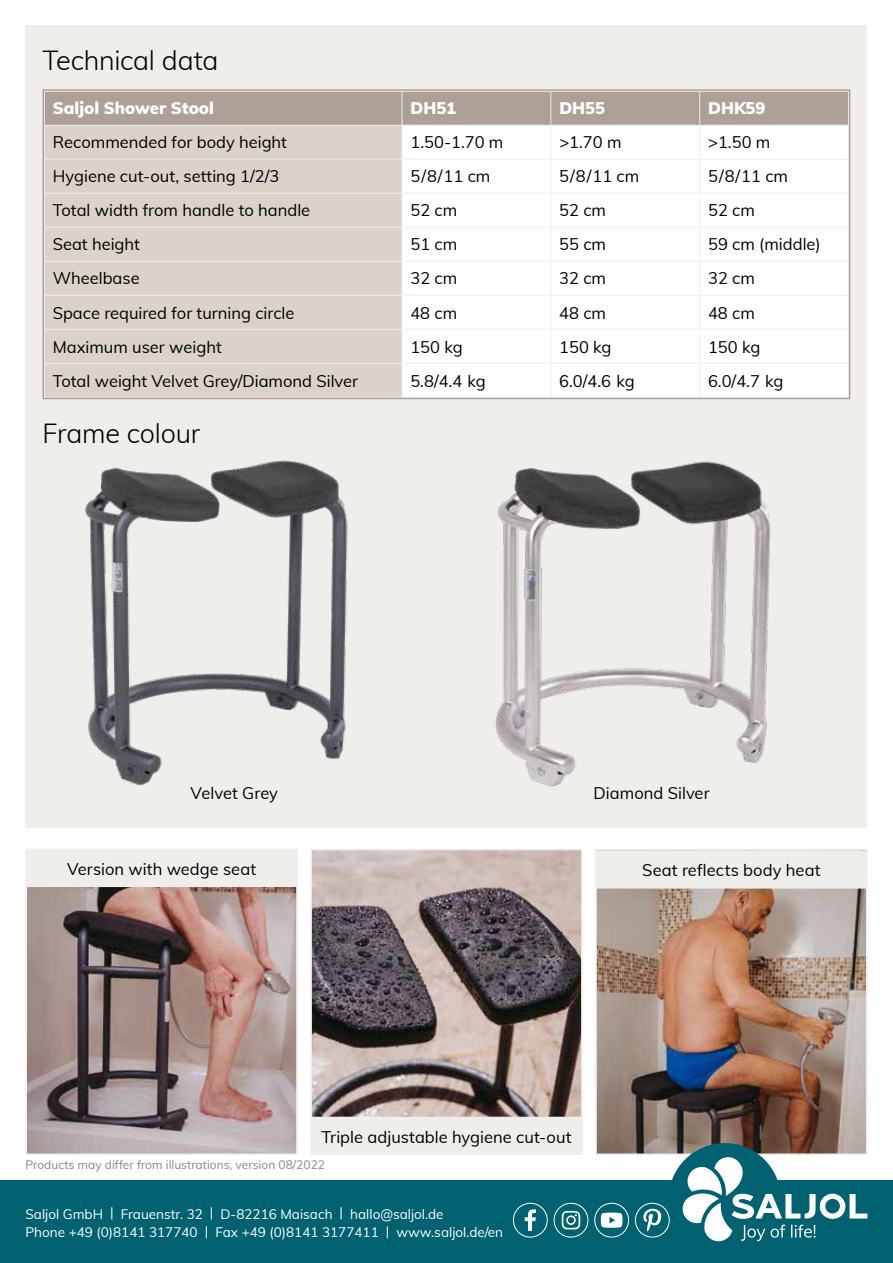
<style>
.page{position:relative;width:893px;height:1263px;background:#fff}
.page>*{position:absolute;margin:0;border:0;box-sizing:border-box;transform-origin:0 0}
.t1{font:300 27px "Muli";letter-spacing:-.01em;color:#000}
.t2{font:16.5px "Muli";color:#000}
.t3{font:900 16.5px "Muli";color:#fff}
.t4{font:13.5px/19px "Muli";color:#fff}
.t5{font:12px "Muli";color:#878787}
</style>
<div class="page">
<img style="left:313px;top:852px;width:267px;height:265px">
<div style="left:310px;top:849px;width:273px;height:306px;border:2px solid #f0eeeb"></div>
<div style="left:311px;top:1117px;width:271px;height:37px;background:#f0eeeb"></div>
<div style="left:310px;top:1117px;width:273px;height:38px;border:2px solid #f0eeeb"></div>
<img style="left:598px;top:888px;width:266px;height:264px">
<div style="left:595px;top:849px;width:272px;height:306px;border:2px solid #f0eeeb"></div>
<img style="left:29px;top:887px;width:266px;height:265px">
<div style="left:26px;top:849px;width:272px;height:306px;border:2px solid #f0eeeb"></div>
<div style="left:596px;top:851px;width:271px;height:37px;background:#f0eeeb"></div>
<div style="left:595px;top:850px;width:272px;height:38px;border:2px solid #f0eeeb"></div>
<div style="left:26px;top:849px;width:271px;height:37px;background:#f0eeeb"></div>
<div style="left:26px;top:849px;width:272px;height:38px;border:2px solid #f0eeeb"></div>
<div style="left:26px;top:26px;width:841px;height:801px;background:#f0eeeb"></div>
<div style="left:46px;top:92px;width:801px;height:33px;background:#aea097"></div>
<div style="left:46px;top:126px;width:356px;height:270px;background:#dad3c9"></div>
<div style="left:403px;top:126px;width:444px;height:270px;background:#fff"></div>
<hr style="left:402px;top:92px;width:1px;height:33px;background:#f0eeeb">
<hr style="left:550px;top:92px;width:1px;height:33px;background:#f0eeeb">
<hr style="left:699px;top:92px;width:1px;height:33px;background:#f0eeeb">
<hr style="left:550px;top:126px;width:1px;height:33px;background:#f0eeeb">
<hr style="left:699px;top:126px;width:1px;height:33px;background:#f0eeeb">
<hr style="left:44px;top:159px;width:358px;height:1px;background:#f0eeeb">
<hr style="left:402px;top:159px;width:149px;height:1px;background:#f0eeeb">
<hr style="left:551px;top:159px;width:149px;height:1px;background:#f0eeeb">
<hr style="left:550px;top:160px;width:1px;height:33px;background:#f0eeeb">
<hr style="left:700px;top:159px;width:149px;height:1px;background:#f0eeeb">
<hr style="left:699px;top:160px;width:1px;height:33px;background:#f0eeeb">
<hr style="left:44px;top:193px;width:358px;height:1px;background:#f0eeeb">
<hr style="left:402px;top:193px;width:149px;height:1px;background:#f0eeeb">
<hr style="left:551px;top:193px;width:149px;height:1px;background:#f0eeeb">
<hr style="left:550px;top:194px;width:1px;height:33px;background:#f0eeeb">
<hr style="left:700px;top:193px;width:149px;height:1px;background:#f0eeeb">
<hr style="left:699px;top:194px;width:1px;height:33px;background:#f0eeeb">
<hr style="left:44px;top:227px;width:358px;height:1px;background:#f0eeeb">
<hr style="left:402px;top:227px;width:149px;height:1px;background:#f0eeeb">
<hr style="left:551px;top:227px;width:149px;height:1px;background:#f0eeeb">
<hr style="left:550px;top:228px;width:1px;height:33px;background:#f0eeeb">
<hr style="left:700px;top:227px;width:149px;height:1px;background:#f0eeeb">
<hr style="left:699px;top:228px;width:1px;height:33px;background:#f0eeeb">
<hr style="left:44px;top:261px;width:358px;height:1px;background:#f0eeeb">
<hr style="left:402px;top:261px;width:149px;height:1px;background:#f0eeeb">
<hr style="left:551px;top:261px;width:149px;height:1px;background:#f0eeeb">
<hr style="left:550px;top:262px;width:1px;height:33px;background:#f0eeeb">
<hr style="left:700px;top:261px;width:149px;height:1px;background:#f0eeeb">
<hr style="left:699px;top:262px;width:1px;height:33px;background:#f0eeeb">
<hr style="left:44px;top:295px;width:358px;height:1px;background:#f0eeeb">
<hr style="left:402px;top:295px;width:149px;height:1px;background:#f0eeeb">
<hr style="left:551px;top:295px;width:149px;height:1px;background:#f0eeeb">
<hr style="left:550px;top:296px;width:1px;height:33px;background:#f0eeeb">
<hr style="left:700px;top:295px;width:149px;height:1px;background:#f0eeeb">
<hr style="left:699px;top:296px;width:1px;height:33px;background:#f0eeeb">
<hr style="left:44px;top:329px;width:358px;height:1px;background:#f0eeeb">
<hr style="left:402px;top:329px;width:149px;height:1px;background:#f0eeeb">
<hr style="left:551px;top:329px;width:149px;height:1px;background:#f0eeeb">
<hr style="left:550px;top:330px;width:1px;height:33px;background:#f0eeeb">
<hr style="left:700px;top:329px;width:149px;height:1px;background:#f0eeeb">
<hr style="left:699px;top:330px;width:1px;height:33px;background:#f0eeeb">
<hr style="left:44px;top:363px;width:358px;height:1px;background:#f0eeeb">
<hr style="left:402px;top:363px;width:149px;height:1px;background:#f0eeeb">
<hr style="left:551px;top:363px;width:149px;height:1px;background:#f0eeeb">
<hr style="left:550px;top:364px;width:1px;height:33px;background:#f0eeeb">
<hr style="left:700px;top:363px;width:149px;height:1px;background:#f0eeeb">
<hr style="left:699px;top:364px;width:1px;height:33px;background:#f0eeeb">
<div style="left:43px;top:89px;width:807px;height:310px;border:2px solid #aea097"></div>
<img style="left:495px;top:461px;width:275px;height:326px">
<img style="left:84px;top:460px;width:264px;height:326px">
<div style="left:0;top:1180px;width:893px;height:83px;background:#006170"></div>
<div style="left:669px;top:1143px;width:112px;height:112px;background:#006170;border-radius:50%"></div>
<svg style="left:682px;top:1156px;width:185px;height:86px"></svg>
<svg style="left:525px;top:1209px;width:11px;height:22px"></svg>
<div style="left:513px;top:1203px;width:35px;height:34px;border:1px solid #fff;border-radius:50%"></div>
<svg style="left:562px;top:1211px;width:18px;height:18px"></svg>
<div style="left:554px;top:1203px;width:34px;height:34px;border:1px solid #fff;border-radius:50%"></div>
<svg style="left:601px;top:1212px;width:21px;height:16px"></svg>
<div style="left:594px;top:1203px;width:35px;height:34px;border:1px solid #fff;border-radius:50%"></div>
<div style="left:635px;top:1203px;width:35px;height:34px;border:1px solid #fff;border-radius:50%"></div>
<svg style="left:643px;top:1208px;width:19px;height:24px"></svg>
<h1 class="t1" style="left:43px;top:40px;width:177px">Technical data</h1>
<p class="t3" style="left:53px;top:96px;width:162px">Saljol Shower Stool</p>
<p class="t3" style="left:410px;top:96px;width:47px">DH51</p>
<p class="t3" style="left:559px;top:96px;width:47px">DH55</p>
<p class="t3" style="left:708px;top:96px;width:59px">DHK59</p>
<p class="t2" style="left:53px;top:130px;width:236px">Recommended for body height</p>
<p class="t2" style="left:410px;top:130px;width:94px">1.50-1.70 m</p>
<p class="t2" style="left:559px;top:130px;width:64px">&gt;1.70 m</p>
<p class="t2" style="left:708px;top:130px;width:64px">&gt;1.50 m</p>
<p class="t2" style="left:53px;top:164px;width:228px">Hygiene cut-out, setting 1/2/3</p>
<p class="t2" style="left:410px;top:164px;width:81px">5/8/11 cm</p>
<p class="t2" style="left:559px;top:164px;width:81px">5/8/11 cm</p>
<p class="t2" style="left:708px;top:164px;width:81px">5/8/11 cm</p>
<p class="t2" style="left:53px;top:198px;width:259px">Total width from handle to handle</p>
<p class="t2" style="left:410px;top:198px;width:48px">52 cm</p>
<p class="t2" style="left:559px;top:198px;width:48px">52 cm</p>
<p class="t2" style="left:708px;top:198px;width:48px">52 cm</p>
<p class="t2" style="left:53px;top:232px;width:89px">Seat height</p>
<p class="t2" style="left:410px;top:232px;width:48px">51 cm</p>
<p class="t2" style="left:559px;top:232px;width:48px">55 cm</p>
<p class="t2" style="left:708px;top:232px;width:114px">59 cm (middle)</p>
<p class="t2" style="left:53px;top:267px;width:88px">Wheelbase</p>
<p class="t2" style="left:410px;top:267px;width:48px">32 cm</p>
<p class="t2" style="left:559px;top:267px;width:48px">32 cm</p>
<p class="t2" style="left:708px;top:267px;width:48px">32 cm</p>
<p class="t2" style="left:53px;top:301px;width:243px">Space required for turning circle</p>
<p class="t2" style="left:410px;top:301px;width:48px">48 cm</p>
<p class="t2" style="left:559px;top:301px;width:48px">48 cm</p>
<p class="t2" style="left:708px;top:301px;width:48px">48 cm</p>
<p class="t2" style="left:53px;top:335px;width:170px">Maximum user weight</p>
<p class="t2" style="left:410px;top:335px;width:54px">150 kg</p>
<p class="t2" style="left:559px;top:335px;width:54px">150 kg</p>
<p class="t2" style="left:708px;top:335px;width:54px">150 kg</p>
<p class="t2" style="left:53px;top:369px;width:307px">Total weight Velvet Grey/Diamond Silver</p>
<p class="t2" style="left:410px;top:369px;width:77px">5.8/4.4 kg</p>
<p class="t2" style="left:559px;top:369px;width:77px">6.0/4.6 kg</p>
<p class="t2" style="left:708px;top:369px;width:77px">6.0/4.7 kg</p>
<h1 class="t1" style="left:43px;top:414px;width:159px">Frame colour</h1>
<p class="t2" style="left:191px;top:781px;width:89px">Velvet Grey</p>
<p class="t2" style="left:593px;top:781px;width:118px">Diamond Silver</p>
<p class="t2" style="left:67px;top:857px;width:191px">Version with wedge seat</p>
<p class="t2" style="left:642px;top:858px;width:180px">Seat reflects body heat</p>
<p class="t2" style="left:321px;top:1125px;width:251px">Triple adjustable hygiene cut-out</p>
<p class="t5" style="left:26px;top:1156px;width:301px">Products may differ from illustrations, version 08/2022</p>
<p class="t4" style="left:26px;top:1203px;width:479px">Saljol GmbH | Frauenstr. 32 | D-82216 Maisach | hallo@saljol.de<br>Phone +49 (0)8141 317740 | Fax +49 (0)8141 3177411 | www.saljol.de/en</p>
</div>
